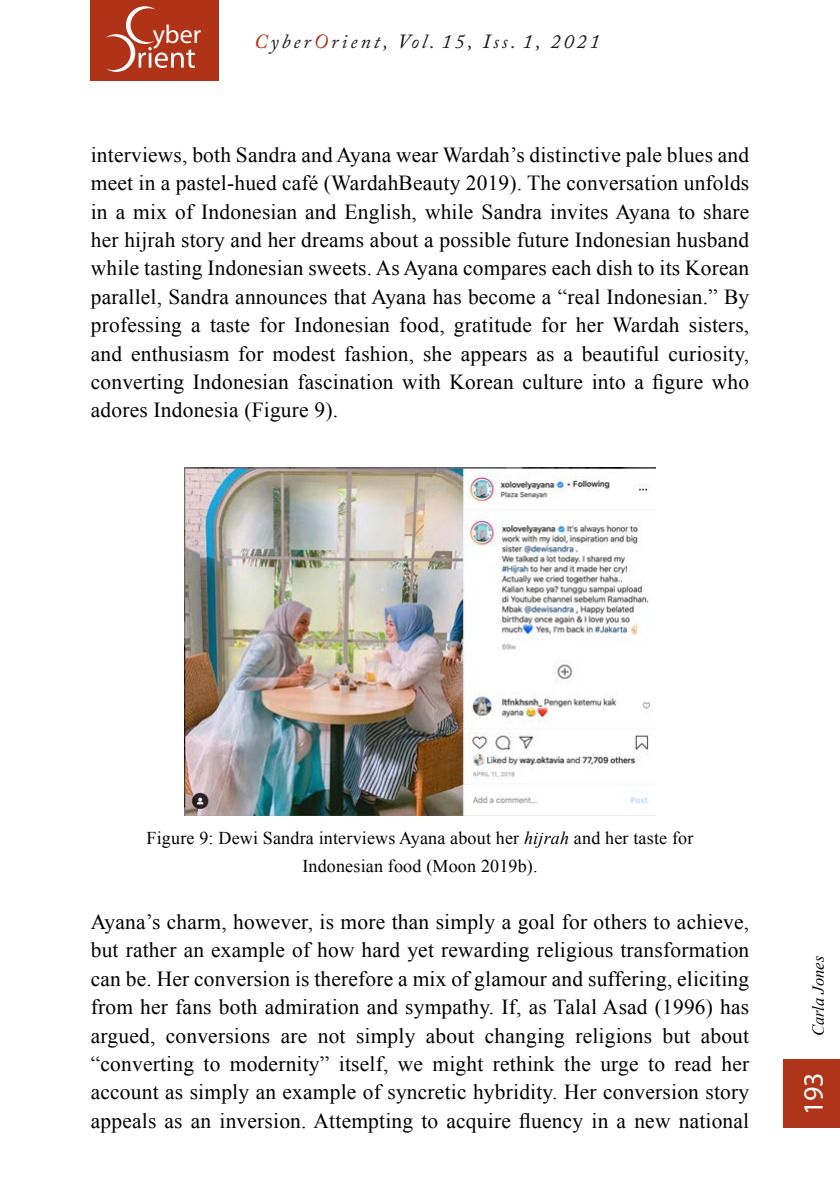
<style>
.page{position:relative;width:840px;height:1191px;background:#fff}
.page>*{position:absolute;margin:0;border:0;box-sizing:border-box;transform-origin:0 0}
.t1{font:28px "Myriad Pro";color:#fff}
.t2{font:26px "Myriad Pro";color:#fff}
.t3{font:21.4px/28.4px "Times New Roman";letter-spacing:.01em;color:#000;text-align:justify}
.t4{font:italic 20px "Adobe Caslon Pro";letter-spacing:.15em;color:#1f191a}
.t5{font:18px/28.4px "Times New Roman";letter-spacing:.01em;color:#000;text-align:center}
.t6{font:italic 16.6px "Times New Roman";color:#000}
.s1{color:#af3418}
.s2{font-style:italic}
</style>
<div class="page">
<div style="left:782px;top:1059px;width:57px;height:68px;background:#ae351a"></div>
<div style="left:91px;top:0;width:128px;height:80px;background:#b03318"></div>
<svg style="left:106px;top:6px;width:89px;height:66px"></svg>
<img style="left:185px;top:468px;width:469px;height:347px">
<p class="t2" style="left:153px;top:18px;width:50px">yber</p>
<p class="t4" style="left:254px;top:29px;width:347px"><span class="s1">C</span>yber<span class="s1">O</span>rient, Vol. 15, Iss. 1, 2021</p>
<p class="t3" style="left:91px;top:140px;width:659px">interviews, both Sandra and Ayana wear Wardah’s distinctive pale blues and meet in a pastel-hued café (WardahBeauty 2019). The conversation unfolds in a mix of Indonesian and English, while Sandra invites Ayana to share her hijrah story and her dreams about a possible future Indonesian husband while tasting Indonesian sweets. As Ayana compares each dish to its Korean parallel, Sandra announces that Ayana has become a “real Indonesian.” By professing a taste for Indonesian food, gratitude for her Wardah sisters, and enthusiasm for modest fashion, she appears as a beautiful curiosity, converting Indonesian fascination with Korean culture into a figure who adores Indonesia (Figure 9).</p>
<p class="t5" style="left:146px;top:823px;width:548px">Figure 9: Dewi Sandra interviews Ayana about her <span class="s2">hijrah</span> and her taste for<br>Indonesian food (Moon 2019b).</p>
<p class="t3" style="left:91px;top:907px;width:659px">Ayana’s charm, however, is more than simply a goal for others to achieve, but rather an example of how hard yet rewarding religious transformation can be. Her conversion is therefore a mix of glamour and suffering, eliciting from her fans both admiration and sympathy. If, as Talal Asad (1996) has argued, conversions are not simply about changing religions but about “converting to modernity” itself, we might rethink the urge to read her account as simply an example of syncretic hybridity. Her conversion story appeals as an inversion. Attempting to acquire fluency in a new national</p>
<p class="t6" style="left:806px;top:1036px;width:82px;rotate:-90deg">Carla Jones</p>
<h1 class="t1" style="left:795px;top:1115px;width:45px;rotate:-90deg">193</h1>
</div>
